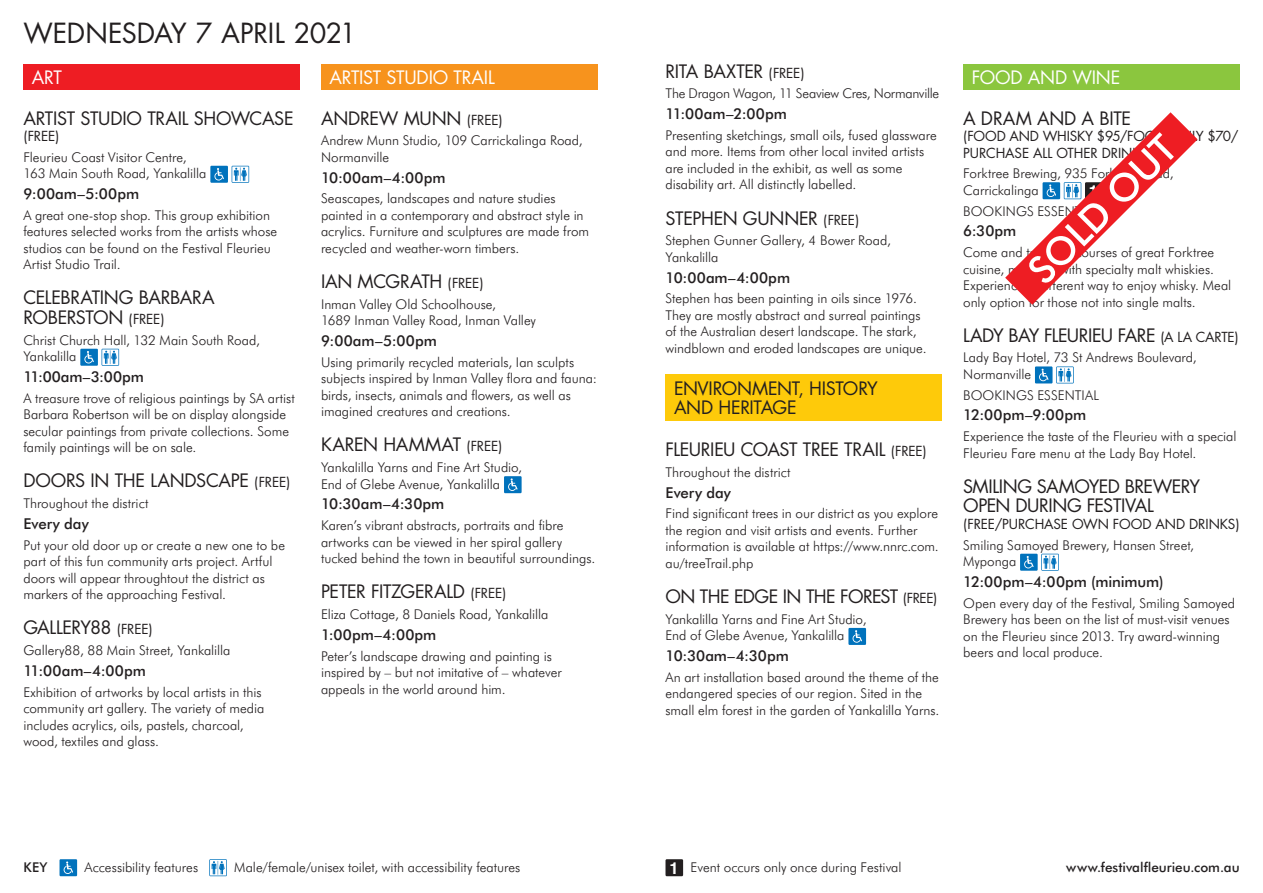
<style>
.page{position:relative;width:1263px;height:893px;background:#fff}
.page>*{position:absolute;margin:0;border:0;box-sizing:border-box;transform-origin:0 0}
.t1{font:500 38.4px "Futura BT";color:#fff}
.t2{font:27px "Futura";letter-spacing:-.01em;color:#231f20}
.t3{font:18px/19.5px "Futura";letter-spacing:-.02em;color:#231f20}
.t4{font:18px "Futura";letter-spacing:-.015em;color:#fff}
.t5{font:700 16.5px "Helvetica";color:#fff}
.t6{font:500 15px "Futura BT";color:#231f20}
.t7{font:300 13.5px/16.5px "Futura BT";letter-spacing:-.005em;color:#231f20}
.t8{font:13.5px/16.5px "Futura";letter-spacing:-.01em;color:#231f20}
.t9{font:500 13.5px "Futura BT";letter-spacing:.005em;color:#231f20}
.s1{font-size:13.5px}
.s2{font-family:"Helvetica";font-weight:700;font-size:16.5px;color:#fff}
</style>
<div class="page">
<svg style="left:60px;top:859px;width:17px;height:17px"></svg>
<svg style="left:209px;top:859px;width:18px;height:17px"></svg>
<div style="left:665px;top:859px;width:18px;height:17px;background:#231f20"></div>
<svg style="left:210px;top:166px;width:39px;height:17px"></svg>
<svg style="left:80px;top:349px;width:39px;height:17px"></svg>
<svg style="left:504px;top:476px;width:18px;height:17px"></svg>
<div style="left:23px;top:64px;width:277px;height:25px;background:#ee1d23"></div>
<svg style="left:848px;top:628px;width:18px;height:17px"></svg>
<svg style="left:1035px;top:366px;width:39px;height:17px"></svg>
<div style="left:321px;top:64px;width:276px;height:25px;background:#f7931d"></div>
<svg style="left:1020px;top:554px;width:39px;height:17px"></svg>
<div style="left:665px;top:374px;width:277px;height:47px;background:#feca0a"></div>
<div style="left:963px;top:64px;width:276px;height:25px;background:#8bc63e"></div>
<svg style="left:1005px;top:112px;width:192px;height:193px"></svg>
<h2 class="t2" style="left:23px;top:15px;width:335px">WEDNESDAY 7 APRIL 2021</h2>
<h3 class="t4" style="left:32px;top:65px;width:31px">ART</h3>
<h3 class="t3" style="left:23px;top:108px;width:272px">ARTIST STUDIO TRAIL SHOWCASE</h3>
<p class="t8" style="left:23px;top:128px;width:37px">(FREE)</p>
<p class="t7" style="left:23px;top:149px;width:185px">Fleurieu Coast Visitor Centre,<br>163 Main South Road, Yankalilla</p>
<p class="t6" style="left:23px;top:185px;width:117px">9:00am–5:00pm</p>
<p class="t7" style="left:23px;top:207px;width:255px">A great one-stop shop. This group exhibition features selected works from the artists whose studios can be found on the Festival Fleurieu Artist Studio Trail.</p>
<h3 class="t3" style="left:23px;top:288px;width:193px">CELEBRATING BARBARA<br>ROBERSTON <span class="s1">(FREE)</span></h3>
<p class="t7" style="left:23px;top:332px;width:238px">Christ Church Hall, 132 Main South Road,<br>Yankalilla</p>
<p class="t6" style="left:23px;top:368px;width:122px">11:00am–3:00pm</p>
<p class="t7" style="left:23px;top:390px;width:273px">A treasure trove of religious paintings by SA artist Barbara Robertson will be on display alongside secular paintings from private collections. Some family paintings will be on sale.</p>
<h3 class="t3" style="left:23px;top:471px;width:268px">DOORS IN THE LANDSCAPE <span class="s1">(FREE)</span></h3>
<p class="t7" style="left:23px;top:495px;width:127px">Throughout the district</p>
<p class="t6" style="left:23px;top:514px;width:67px">Every day</p>
<p class="t7" style="left:23px;top:537px;width:263px">Put your old door up or create a new one to be part of this fun community arts project. Artful doors will appear throughtout the district as markers of the approaching Festival.</p>
<h3 class="t3" style="left:23px;top:618px;width:131px">GALLERY88 <span class="s1">(FREE)</span></h3>
<p class="t7" style="left:23px;top:642px;width:209px">Gallery88, 88 Main Street, Yankalilla</p>
<p class="t6" style="left:23px;top:661px;width:124px">11:00am–4:00pm</p>
<p class="t7" style="left:23px;top:683px;width:243px">Exhibition of artworks by local artists in this community art gallery. The variety of media includes acrylics, oils, pastels, charcoal, wood, textiles and glass.</p>
<h3 class="t4" style="left:330px;top:65px;width:167px">ARTIST STUDIO TRAIL</h3>
<h3 class="t3" style="left:321px;top:108px;width:183px">ANDREW MUNN <span class="s1">(FREE)</span></h3>
<p class="t7" style="left:321px;top:132px;width:263px">Andrew Munn Studio, 109 Carrickalinga Road,<br>Normanville</p>
<p class="t6" style="left:321px;top:168px;width:126px">10:00am–4:00pm</p>
<p class="t7" style="left:321px;top:190px;width:270px">Seascapes, landscapes and nature studies painted in a contemporary and abstract style in acrylics. Furniture and sculptures are made from recycled and weather-worn timbers.</p>
<h3 class="t3" style="left:321px;top:272px;width:164px">IAN MCGRATH <span class="s1">(FREE)</span></h3>
<p class="t7" style="left:321px;top:296px;width:216px">Inman Valley Old Schoolhouse,<br>1689 Inman Valley Road, Inman Valley</p>
<p class="t6" style="left:321px;top:332px;width:117px">9:00am–5:00pm</p>
<p class="t7" style="left:321px;top:354px;width:277px">Using primarily recycled materials, Ian sculpts subjects inspired by Inman Valley flora and fauna: birds, insects, animals and flowers, as well as imagined creatures and creations.</p>
<h3 class="t3" style="left:321px;top:435px;width:183px">KAREN HAMMAT <span class="s1">(FREE)</span></h3>
<p class="t7" style="left:321px;top:459px;width:203px">Yankalilla Yarns and Fine Art Studio,<br>End of Glebe Avenue, Yankalilla</p>
<p class="t6" style="left:321px;top:495px;width:125px">10:30am–4:30pm</p>
<p class="t7" style="left:321px;top:517px;width:276px">Karen’s vibrant abstracts, portraits and fibre artworks can be viewed in her spiral gallery tucked behind the town in beautiful surroundings.</p>
<h3 class="t3" style="left:321px;top:582px;width:187px">PETER FITZGERALD <span class="s1">(FREE)</span></h3>
<p class="t7" style="left:321px;top:606px;width:229px">Eliza Cottage, 8 Daniels Road, Yankalilla</p>
<p class="t6" style="left:321px;top:625px;width:117px">1:00pm–4:00pm</p>
<p class="t7" style="left:321px;top:647px;width:242px">Peter’s landscape drawing and painting is inspired by – but not imitative of – whatever appeals in the world around him.</p>
<h3 class="t3" style="left:665px;top:62px;width:141px">RITA BAXTER <span class="s1">(FREE)</span></h3>
<p class="t7" style="left:665px;top:85px;width:275px">The Dragon Wagon, 11 Seaview Cres, Normanville</p>
<p class="t6" style="left:665px;top:105px;width:123px">11:00am–2:00pm</p>
<p class="t7" style="left:665px;top:127px;width:273px">Presenting sketchings, small oils, fused glassware and more. Items from other local invited artists are included in the exhibit, as well as some disability art. All distinctly labelled.</p>
<h3 class="t3" style="left:665px;top:209px;width:195px">STEPHEN GUNNER <span class="s1">(FREE)</span></h3>
<p class="t7" style="left:665px;top:232px;width:227px">Stephen Gunner Gallery, 4 Bower Road,<br>Yankalilla</p>
<p class="t6" style="left:665px;top:268px;width:126px">10:00am–4:00pm</p>
<p class="t7" style="left:665px;top:290px;width:263px">Stephen has been painting in oils since 1976.<br>They are mostly abstract and surreal paintings of the Australian desert landscape. The stark, windblown and eroded landscapes are unique.</p>
<h3 class="t3" style="left:674px;top:379px;width:205px">ENVIRONMENT, HISTORY<br>AND HERITAGE</h3>
<h3 class="t3" style="left:665px;top:440px;width:263px">FLEURIEU COAST TREE TRAIL <span class="s1">(FREE)</span></h3>
<p class="t7" style="left:665px;top:464px;width:127px">Throughout the district</p>
<p class="t6" style="left:665px;top:483px;width:67px">Every day</p>
<p class="t7" style="left:665px;top:505px;width:275px">Find significant trees in our district as you explore the region and visit artists and events. Further information is available at https://www.nnrc.com. au/treeTrail.php</p>
<h3 class="t3" style="left:665px;top:587px;width:273px">ON THE EDGE IN THE FOREST <span class="s1">(FREE)</span></h3>
<p class="t7" style="left:665px;top:611px;width:203px">Yankalilla Yarns and Fine Art Studio,<br>End of Glebe Avenue, Yankalilla</p>
<p class="t6" style="left:665px;top:647px;width:125px">10:30am–4:30pm</p>
<p class="t7" style="left:665px;top:669px;width:275px">An art installation based around the theme of the endangered species of our region. Sited in the small elm forest in the garden of Yankalilla Yarns.</p>
<h3 class="t4" style="left:972px;top:65px;width:150px">FOOD AND WINE</h3>
<h3 class="t3" style="left:963px;top:108px;width:169px">A DRAM AND A BITE</h3>
<p class="t8" style="left:963px;top:128px;width:277px">(FOOD AND WHISKY $95/FOOD ONLY $70/<br>PURCHASE ALL OTHER DRINKS)</p>
<p class="t7" style="left:963px;top:165px;width:212px">Forktree Brewing, 935 Forktree Road,<br>Carrickalinga</p>
<h1 class="t1" style="left:1018px;top:260px;width:192px;rotate:-45deg">SOLD OUT</h1>
<p class="t5" style="left:1089px;top:178px;width:11px">1</p>
<p class="t7" style="left:963px;top:202px;width:137px">BOOKINGS ESSENTIAL</p>
<p class="t6" style="left:963px;top:222px;width:55px">6:30pm</p>
<p class="t7" style="left:963px;top:244px;width:270px">Come and try three courses of great Forktree cuisine, matched with specialty malt whiskies.<br>Experience a different way to enjoy whisky. Meal only option for those not into single malts.</p>
<h3 class="t3" style="left:963px;top:326px;width:277px">LADY BAY FLEURIEU FARE <span class="s1">(A LA CARTE)</span></h3>
<p class="t7" style="left:963px;top:349px;width:235px">Lady Bay Hotel, 73 St Andrews Boulevard,<br>Normanville</p>
<p class="t7" style="left:963px;top:387px;width:137px">BOOKINGS ESSENTIAL</p>
<p class="t6" style="left:963px;top:406px;width:125px">12:00pm–9:00pm</p>
<p class="t7" style="left:963px;top:428px;width:275px">Experience the taste of the Fleurieu with a special<br>Fleurieu Fare menu at the Lady Bay Hotel.</p>
<h3 class="t3" style="left:963px;top:477px;width:238px">SMILING SAMOYED BREWERY<br>OPEN DURING FESTIVAL</h3>
<p class="t8" style="left:963px;top:516px;width:278px">(FREE/PURCHASE OWN FOOD AND DRINKS)</p>
<p class="t7" style="left:963px;top:536px;width:232px">Smiling Samoyed Brewery, Hansen Street,<br>Myponga</p>
<p class="t6" style="left:963px;top:572px;width:202px">12:00pm–4:00pm (minimum)</p>
<p class="t7" style="left:963px;top:595px;width:273px">Open every day of the Festival, Smiling Samoyed Brewery has been on the list of must-visit venues on the Fleurieu since 2013. Try award-winning beers and local produce.</p>
<p class="t9" style="left:23px;top:859px;width:26px">KEY</p>
<p class="t9" style="left:1066px;top:859px;width:175px">www.festivalfleurieu.com.au</p>
<p class="t7" style="left:84px;top:859px;width:115px">Accessibility features</p>
<p class="t7" style="left:234px;top:858px;width:288px">Male/female/unisex toilet, with accessibility features</p>
<p class="t7" style="left:669px;top:859px;width:234px"><span class="s2">1</span> Event occurs only once during Festival</p>
</div>
